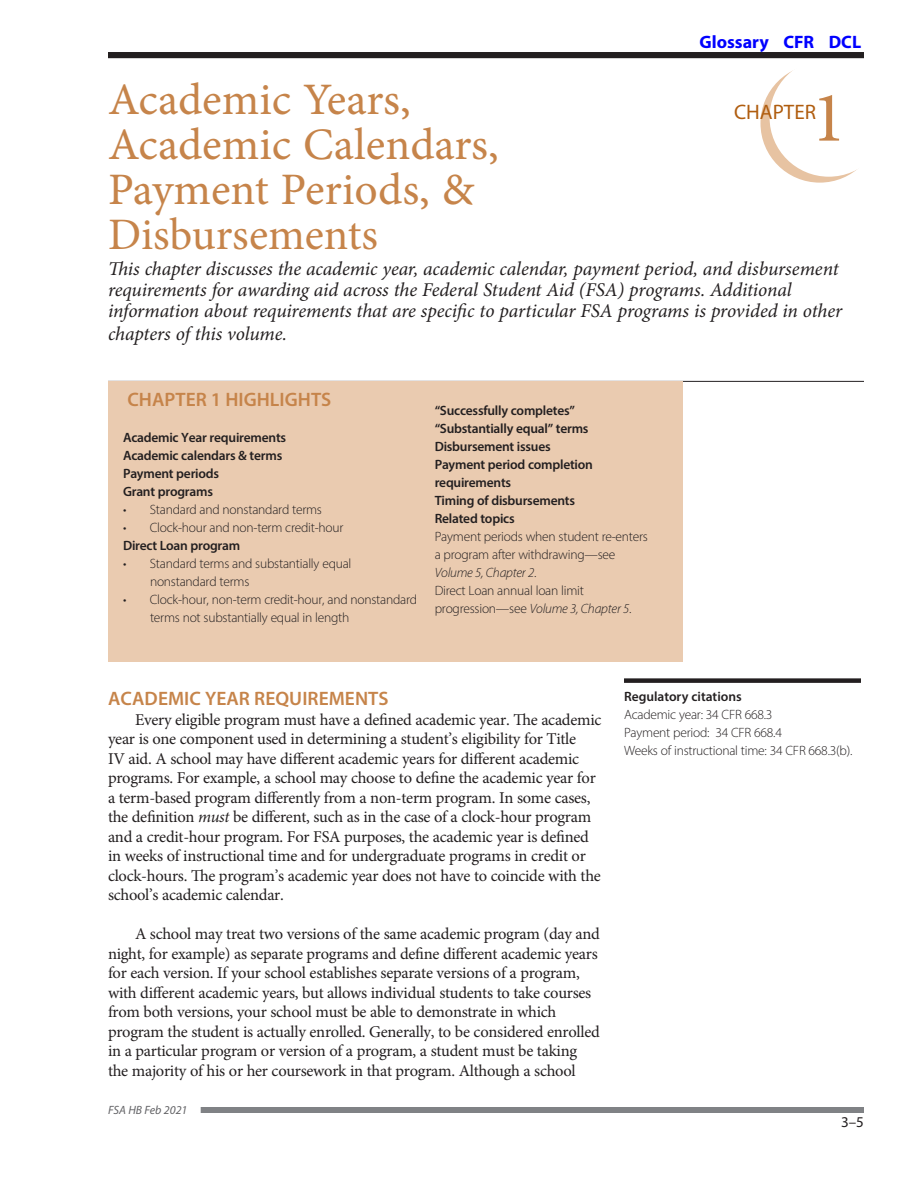
<style>
.page{position:relative;width:918px;height:1188px;background:#fff}
.page>*{position:absolute;margin:0;border:0;box-sizing:border-box;transform-origin:0 0}
.t1{font:72px "Minion Pro";color:#c6844a}
.t2{font:45px/45px "Minion Pro Capt";color:#c6844a}
.t3{font:21px "Myriad Pro";color:#b05d0f}
.t4{font:italic 19.5px/21.5px "Minion Pro";letter-spacing:-.005em;color:#231f20}
.Subhead{font:600 19.5px "Myriad Pro";letter-spacing:.005em;color:#c6844a}
.t5{font:700 18px "Myriad Pro";color:#00f}
.Body_Text{font:16.5px/19.5px "Minion Pro";letter-spacing:-.015em;color:#231f20}
.t6{font:15px "Myriad Pro";color:#231f20}
.Sidebar-_text{font:300 13.5px/18px "Myriad Pro";letter-spacing:-.015em;color:#231f20}
.Sidebar-_text-2{font:600 13.5px/18px "Myriad Pro";letter-spacing:-.015em;color:#231f20}
.Sidebar-_title{font:600 13.5px "Myriad Pro";color:#231f20}
.t7{font:italic 12px "Myriad Pro";color:#636366}
.s1{font-family:"Minion Pro"}
.s2{font-style:italic}
</style>
<div class="page">
<div style="left:760px;top:64px;width:119px;height:119px;border:12px solid #e7c3a2;border-radius:50%"></div>
<div style="left:770px;top:58px;width:118px;height:119px;background:#fff;border-radius:50%"></div>
<div style="left:108px;top:52px;width:756px;height:6px;background:#231f20"></div>
<div style="left:201px;top:1107px;width:663px;height:6px;background:#808285"></div>
<div style="left:624px;top:678px;width:237px;height:5px;background:#231f20"></div>
<hr style="left:108px;top:381px;width:756px;height:1px;background:#231f20">
<div style="left:108px;top:381px;width:574px;height:281px;background:#eacbb0"></div>
<p class="t2" style="left:108px;top:77px;width:304px">Academic Years,</p>
<p class="t2" style="left:108px;top:122px;width:392px">Academic Calendars,</p>
<p class="t2" style="left:108px;top:167px;width:368px">Payment Periods, &amp;<br><span class="s1">Disbursements</span></p>
<p class="t5" style="left:699px;top:30px;width:163px">Glossary CFR DCL</p>
<p class="t3" style="left:734px;top:99px;width:83px">CHAPTER</p>
<h1 class="t1" style="left:811px;top:69px;width:36px">1</h1>
<p class="t4" style="left:108px;top:258px;width:736px">This chapter discusses the academic year, academic calendar, payment period, and disbursement requirements for awarding aid across the Federal Student Aid (FSA) programs. Additional information about requirements that are specific to particular FSA programs is provided in other chapters of this volume.</p>
<p class="Subhead" style="left:127px;top:387px;width:206px">CHAPTER 1 HIGHLIGHTS</p>
<p class="Sidebar-_text-2" style="left:123px;top:428px;width:165px">Academic Year requirements</p>
<p class="Sidebar-_text-2" style="left:123px;top:446px;width:161px">Academic calendars &amp; terms</p>
<p class="Sidebar-_text-2" style="left:123px;top:464px;width:98px">Payment periods</p>
<p class="Sidebar-_text-2" style="left:123px;top:482px;width:92px">Grant programs</p>
<p class="Sidebar-_text" style="left:123px;top:501px;width:201px">• Standard and nonstandard terms</p>
<p class="Sidebar-_text" style="left:123px;top:519px;width:222px">• Clock-hour and non-term credit-hour</p>
<p class="Sidebar-_text-2" style="left:123px;top:536px;width:119px">Direct Loan program</p>
<p class="Sidebar-_text" style="left:150px;top:555px;width:203px;text-indent:-27px">• Standard terms and substantially equal nonstandard terms</p>
<p class="Sidebar-_text" style="left:150px;top:591px;width:269px;text-indent:-27px">• Clock-hour, non-term credit-hour, and nonstandard terms not substantially equal in length</p>
<p class="Sidebar-_text-2" style="left:435px;top:401px;width:142px">“Successfully completes”</p>
<p class="Sidebar-_text-2" style="left:435px;top:419px;width:155px">“Substantially equal” terms</p>
<p class="Sidebar-_text-2" style="left:435px;top:437px;width:118px">Disbursement issues</p>
<p class="Sidebar-_text-2" style="left:435px;top:455px;width:160px">Payment period completion requirements</p>
<p class="Sidebar-_text-2" style="left:435px;top:491px;width:142px">Timing of disbursements</p>
<p class="Sidebar-_text-2" style="left:435px;top:509px;width:82px">Related topics</p>
<p class="Sidebar-_text" style="left:435px;top:528px;width:215px">Payment periods when student re-enters a program after withdrawing—see<br><span class="s2">Volume 5, Chapter 2</span>.</p>
<p class="Sidebar-_text" style="left:435px;top:582px;width:198px">Direct Loan annual loan limit progression—see <span class="s2">Volume 3, Chapter 5</span>.</p>
<p class="Subhead" style="left:108px;top:686px;width:282px">ACADEMIC YEAR REQUIREMENTS</p>
<p class="Body_Text" style="left:108px;top:710px;width:495px;text-indent:27px">Every eligible program must have a defined academic year. The academic year is one component used in determining a student’s eligibility for Title<br>IV aid. A school may have different academic years for different academic programs. For example, a school may choose to define the academic year for a term-based program differently from a non-term program. In some cases, the definition <span class="s2">must</span> be different, such as in the case of a clock-hour program and a credit-hour program. For FSA purposes, the academic year is defined in weeks of instructional time and for undergraduate programs in credit or clock-hours. The program’s academic year does not have to coincide with the school’s academic calendar.</p>
<p class="Body_Text" style="left:108px;top:924px;width:494px;text-indent:27px">A school may treat two versions of the same academic program (day and night, for example) as separate programs and define different academic years for each version. If your school establishes separate versions of a program, with different academic years, but allows individual students to take courses from both versions, your school must be able to demonstrate in which program the student is actually enrolled. Generally, to be considered enrolled in a particular program or version of a program, a student must be taking the majority of his or her coursework in that program. Although a school</p>
<p class="t7" style="left:108px;top:1103px;width:81px">FSA HB Feb 2021</p>
<p class="Sidebar-_title" style="left:624px;top:688px;width:119px">Regulatory citations</p>
<p class="Sidebar-_text" style="left:624px;top:705px;width:150px">Academic year: 34 CFR 668.3</p>
<p class="Sidebar-_text" style="left:624px;top:723px;width:160px">Payment period: 34 CFR 668.4</p>
<p class="Sidebar-_text" style="left:624px;top:741px;width:230px">Weeks of instructional time: 34 CFR 668.3(b).</p>
<p class="t6" style="left:841px;top:1113px;width:24px">3–5</p>
</div>
